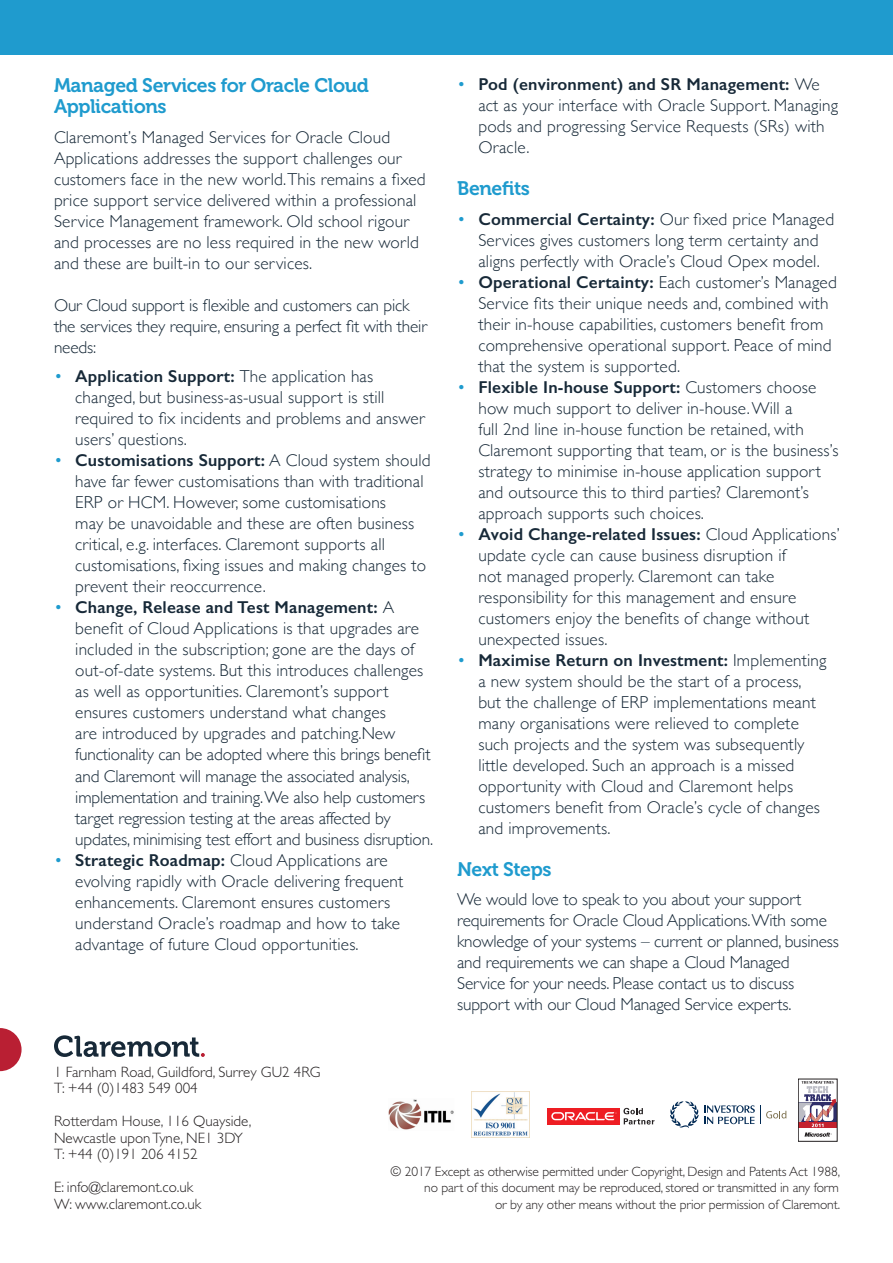
<style>
.page{position:relative;width:893px;height:1263px;background:#fff}
.page>*{position:absolute;margin:0;border:0;box-sizing:border-box;transform-origin:0 0}
.t1{font:19.5px/21px "Museo 700";letter-spacing:-.02em;color:#1f9bce}
.t2{font:300 17.25px/21px "Gill Sans";letter-spacing:.01em;color:#172938}
.t3{font:300 17.25px/21px "Gill Sans";letter-spacing:-.01em;color:#172938}
.t4{font:300 15px/16.5px "Gill Sans Std";color:#231f20}
.t5{font:300 13.5px "Gill Sans Std";letter-spacing:-.01em;color:#231f20}
.s1{color:#1f9bce}
.s2{font-weight:600}
</style>
<div class="page">
<svg style="left:54px;top:1035px;width:151px;height:22px"></svg>
<svg style="left:0;top:1028px;width:22px;height:43px"></svg>
<svg style="left:670px;top:1101px;width:116px;height:27px"></svg>
<svg style="left:798px;top:1081px;width:38px;height:56px"></svg>
<div style="left:547px;top:1108px;width:73px;height:16px;background:#ee1d23"></div>
<svg style="left:551px;top:1112px;width:66px;height:8px"></svg>
<svg style="left:623px;top:1108px;width:31px;height:16px"></svg>
<img style="left:471px;top:1092px;width:59px;height:45px">
<img style="left:388px;top:1099px;width:66px;height:31px">
<div style="left:0;top:0;width:893px;height:54px;background:#1f9bce"></div>
<p class="t1" style="left:54px;top:75px;width:317px">Managed Services for Oracle Cloud<br>Applications</p>
<p class="t2" style="left:54px;top:126px;width:373px">Claremont’s Managed Services for Oracle Cloud Applications addresses the support challenges our customers face in the new world. This remains a fixed price support service delivered within a professional Service Management framework. Old school rigour and processes are no less required in the new world and these are built-in to our services.</p>
<p class="t3" style="left:54px;top:294px;width:375px">Our Cloud support is flexible and customers can pick the services they require, ensuring a perfect fit with their needs:</p>
<p class="t2" style="left:75px;top:365px;width:351px;text-indent:-21px"><span class="s1">•</span> <span class="s2">Application Support:</span> The application has changed, but business-as-usual support is still required to fix incidents and problems and answer users’ questions.</p>
<p class="t2" style="left:75px;top:449px;width:357px;text-indent:-21px"><span class="s1">•</span> <span class="s2">Customisations Support:</span> A Cloud system should have far fewer customisations than with traditional ERP or HCM. However, some customisations<br>may be unavoidable and these are often business critical, e.g. interfaces. Claremont supports all customisations, fixing issues and making changes to prevent their reoccurrence.</p>
<p class="t2" style="left:75px;top:596px;width:359px;text-indent:-21px"><span class="s1">•</span> <span class="s2">Change, Release and Test Management:</span> A benefit of Cloud Applications is that upgrades are included in the subscription; gone are the days of out-of-date systems. But this introduces challenges as well as opportunities. Claremont’s support ensures customers understand what changes<br>are introduced by upgrades and patching.New functionality can be adopted where this brings benefit and Claremont will manage the associated analysis, implementation and training. We also help customers target regression testing at the areas affected by updates, minimising test effort and business disruption.</p>
<p class="t2" style="left:75px;top:848px;width:330px;text-indent:-21px"><span class="s1">•</span> <span class="s2">Strategic Roadmap:</span> Cloud Applications are evolving rapidly with Oracle delivering frequent enhancements. Claremont ensures customers understand Oracle’s roadmap and how to take advantage of future Cloud opportunities.</p>
<p class="t2" style="left:478px;top:73px;width:361px;text-indent:-21px"><span class="s1">•</span> <span class="s2">Pod (environment) and SR Management:</span> We act as your interface with Oracle Support. Managing pods and progressing Service Requests (SRs) with Oracle.</p>
<p class="t1" style="left:457px;top:178px;width:74px">Benefits</p>
<p class="t2" style="left:457px;top:208px;width:379px;text-align:center"><span class="s1">•</span> <span class="s2">Commercial Certainty:</span> Our fixed price Managed<br>Services gives customers long term certainty and aligns perfectly with Oracle’s Cloud Opex model.</p>
<p class="t2" style="left:478px;top:271px;width:360px;text-indent:-21px"><span class="s1">•</span> <span class="s2">Operational Certainty:</span> Each customer’s Managed Service fits their unique needs and, combined with their in-house capabilities, customers benefit from comprehensive operational support. Peace of mind that the system is supported.</p>
<p class="t2" style="left:478px;top:376px;width:362px;text-indent:-21px"><span class="s1">•</span> <span class="s2">Flexible In-house Support:</span> Customers choose how much support to deliver in-house. Will a<br>full 2nd line in-house function be retained, with Claremont supporting that team, or is the business’s strategy to minimise in-house application support and outsource this to third parties? Claremont’s approach supports such choices.</p>
<p class="t2" style="left:478px;top:523px;width:363px;text-indent:-21px"><span class="s1">•</span> <span class="s2">Avoid Change-related Issues:</span> Cloud Applications’ update cycle can cause business disruption if<br>not managed properly. Claremont can take responsibility for this management and ensure customers enjoy the benefits of change without unexpected issues.</p>
<p class="t2" style="left:478px;top:649px;width:350px;text-indent:-21px"><span class="s1">•</span> <span class="s2">Maximise Return on Investment:</span> Implementing a new system should be the start of a process, but the challenge of ERP implementations meant many organisations were relieved to complete such projects and the system was subsequently little developed. Such an approach is a missed opportunity with Cloud and Claremont helps customers benefit from Oracle’s cycle of changes and improvements.</p>
<p class="t1" style="left:457px;top:859px;width:96px">Next Steps</p>
<p class="t3" style="left:457px;top:888px;width:383px">We would love to speak to you about your support requirements for Oracle Cloud Applications. With some knowledge of your systems – current or planned, business and requirements we can shape a Cloud Managed Service for your needs. Please contact us to discuss support with our Cloud Managed Service experts.</p>
<p class="t4" style="left:54px;top:1064px;width:268px">1 Farnham Road, Guildford, Surrey GU2 4RG</p>
<p class="t4" style="left:54px;top:1080px;width:145px">T: +44 (0)1483 549 004</p>
<p class="t4" style="left:54px;top:1113px;width:199px">Rotterdam House, 116 Quayside,<br>Newcastle upon Tyne, NE1 3DY</p>
<p class="t4" style="left:54px;top:1146px;width:145px">T: +44 (0)191 206 4152</p>
<p class="t4" style="left:54px;top:1179px;width:141px">E: info@claremont.co.uk</p>
<p class="t4" style="left:54px;top:1196px;width:149px">W: www.claremont.co.uk</p>
<p class="t5" style="left:390px;top:1163px;width:451px">© 2017 Except as otherwise permitted under Copyright, Design and Patents Act 1988,</p>
<p class="t5" style="left:424px;top:1180px;width:416px">no part of this document may be reproduced, stored or transmitted in any form</p>
<p class="t5" style="left:495px;top:1196px;width:346px">or by any other means without the prior permission of Claremont.</p>
</div>
